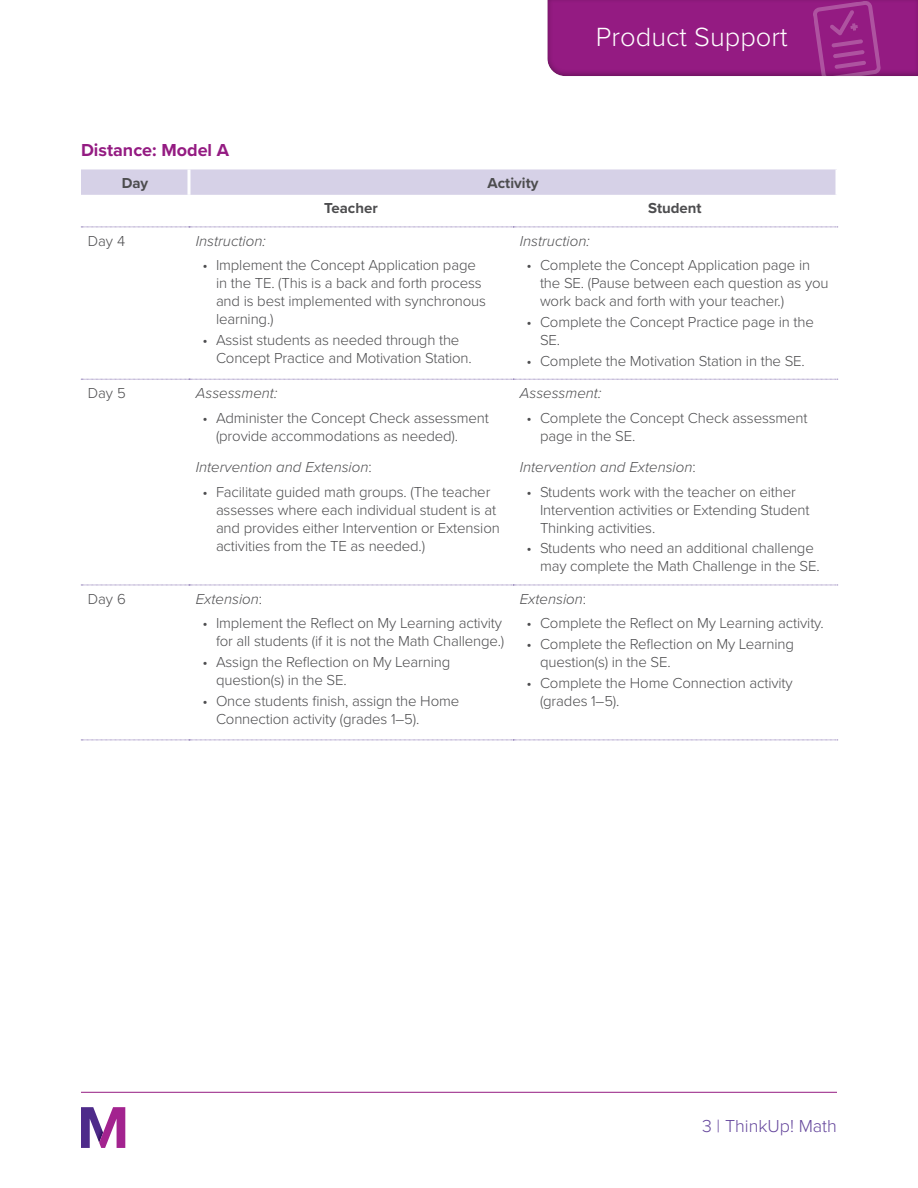
<style>
.page{position:relative;width:918px;height:1188px;background:#fff}
.page>*{position:absolute;margin:0;border:0;box-sizing:border-box;transform-origin:0 0}
.t1{font:300 27.3px "Proxima Nova";color:#fff}
.Cluster_heading{font:700 18px "Proxima Nova";color:#941b82}
.t2{font:300 18px "Proxima Nova";color:#66489d}
.t3{font:300 15px/18px "Proxima Nova";letter-spacing:-.01em;color:#4d4d4f}
.t4{font:italic 300 15px "Proxima Nova";color:#4d4d4f}
.Table_Head{font:700 15px "Proxima Nova";color:#4d4d4f}
.s1{font-style:normal}
</style>
<div class="page">
<div style="left:547px;top:0;width:371px;height:78px;background:#f9f9f9"></div>
<svg style="left:547px;top:0;width:371px;height:76px;background:#952083"></svg>
<div style="left:81px;top:169px;width:755px;height:26px;background:#d6d1e7"></div>
<hr style="left:188px;top:169px;width:2px;height:26px;background:#fff">
<svg style="left:81px;top:379px;width:757px;height:1px"></svg>
<svg style="left:81px;top:585px;width:757px;height:1px"></svg>
<svg style="left:81px;top:740px;width:757px;height:1px"></svg>
<svg style="left:81px;top:227px;width:757px;height:1px"></svg>
<hr style="left:81px;top:1092px;width:756px;height:1px;background:#941b82">
<svg style="left:81px;top:1107px;width:44px;height:41px"></svg>
<h1 class="t1" style="left:596px;top:17px;width:193px">Product Support</h1>
<p class="Cluster_heading" style="left:81px;top:137px;width:150px">Distance: Model A</p>
<p class="Table_Head" style="left:122px;top:172px;width:28px">Day</p>
<p class="Table_Head" style="left:488px;top:172px;width:52px">Activity</p>
<p class="Table_Head" style="left:324px;top:197px;width:55px">Teacher</p>
<p class="Table_Head" style="left:648px;top:197px;width:55px">Student</p>
<p class="t3" style="left:88px;top:231px;width:39px">Day 4</p>
<p class="t4" style="left:196px;top:229px;width:72px">Instruction:</p>
<p class="t3" style="left:216px;top:255px;width:272px;text-indent:-14px">• Implement the Concept Application page in the TE. (This is a back and forth process and is best implemented with synchronous learning.)</p>
<p class="t3" style="left:216px;top:330px;width:257px;text-indent:-14px">• Assist students as needed through the<br>Concept Practice and Motivation Station.</p>
<p class="t4" style="left:520px;top:229px;width:72px">Instruction:</p>
<p class="t3" style="left:540px;top:255px;width:290px;text-indent:-14px">• Complete the Concept Application page in the SE. (Pause between each question as you work back and forth with your teacher.)</p>
<p class="t3" style="left:540px;top:312px;width:276px;text-indent:-14px">• Complete the Concept Practice page in the<br>SE.</p>
<p class="t3" style="left:526px;top:351px;width:280px">• Complete the Motivation Station in the SE.</p>
<p class="t3" style="left:88px;top:383px;width:40px">Day 5</p>
<p class="t4" style="left:196px;top:382px;width:83px">Assessment:</p>
<p class="t3" style="left:216px;top:408px;width:274px;text-indent:-14px">• Administer the Concept Check assessment (provide accommodations as needed).</p>
<p class="t4" style="left:196px;top:456px;width:178px">Intervention and Extension<span class="s1">:</span></p>
<p class="t3" style="left:216px;top:482px;width:285px;text-indent:-14px">• Facilitate guided math groups. (The teacher assesses where each individual student is at and provides either Intervention or Extension activities from the TE as needed.)</p>
<p class="t3" style="left:88px;top:589px;width:40px">Day 6</p>
<p class="t4" style="left:196px;top:587px;width:68px">Extension<span class="s1">:</span></p>
<p class="t3" style="left:202px;top:613px;width:303px;text-align:right">• Implement the Reflect on My Learning activity for all students (if it is not the Math Challenge.)</p>
<p class="t3" style="left:216px;top:652px;width:236px;text-indent:-14px">• Assign the Reflection on My Learning question(s) in the SE.</p>
<p class="t3" style="left:216px;top:691px;width:245px;text-indent:-14px">• Once students finish, assign the Home<br>Connection activity (grades 1–5).</p>
<p class="t4" style="left:520px;top:382px;width:83px">Assessment:</p>
<p class="t3" style="left:540px;top:408px;width:269px;text-indent:-14px">• Complete the Concept Check assessment page in the SE.</p>
<p class="t4" style="left:520px;top:456px;width:178px">Intervention and Extension<span class="s1">:</span></p>
<p class="t3" style="left:540px;top:482px;width:271px;text-indent:-14px">• Students work with the teacher on either<br>Intervention activities or Extending Student<br>Thinking activities.</p>
<p class="t3" style="left:540px;top:539px;width:281px;text-indent:-14px">• Students who need an additional challenge may complete the Math Challenge in the SE.</p>
<p class="t4" style="left:520px;top:587px;width:68px">Extension<span class="s1">:</span></p>
<p class="t3" style="left:526px;top:613px;width:299px">• Complete the Reflect on My Learning activity.</p>
<p class="t3" style="left:540px;top:634px;width:256px;text-indent:-14px">• Complete the Reflection on My Learning question(s) in the SE.</p>
<p class="t3" style="left:540px;top:673px;width:254px;text-indent:-14px">• Complete the Home Connection activity (grades 1–5).</p>
<p class="t2" style="left:702px;top:1112px;width:136px">3 | ThinkUp! Math</p>
</div>
